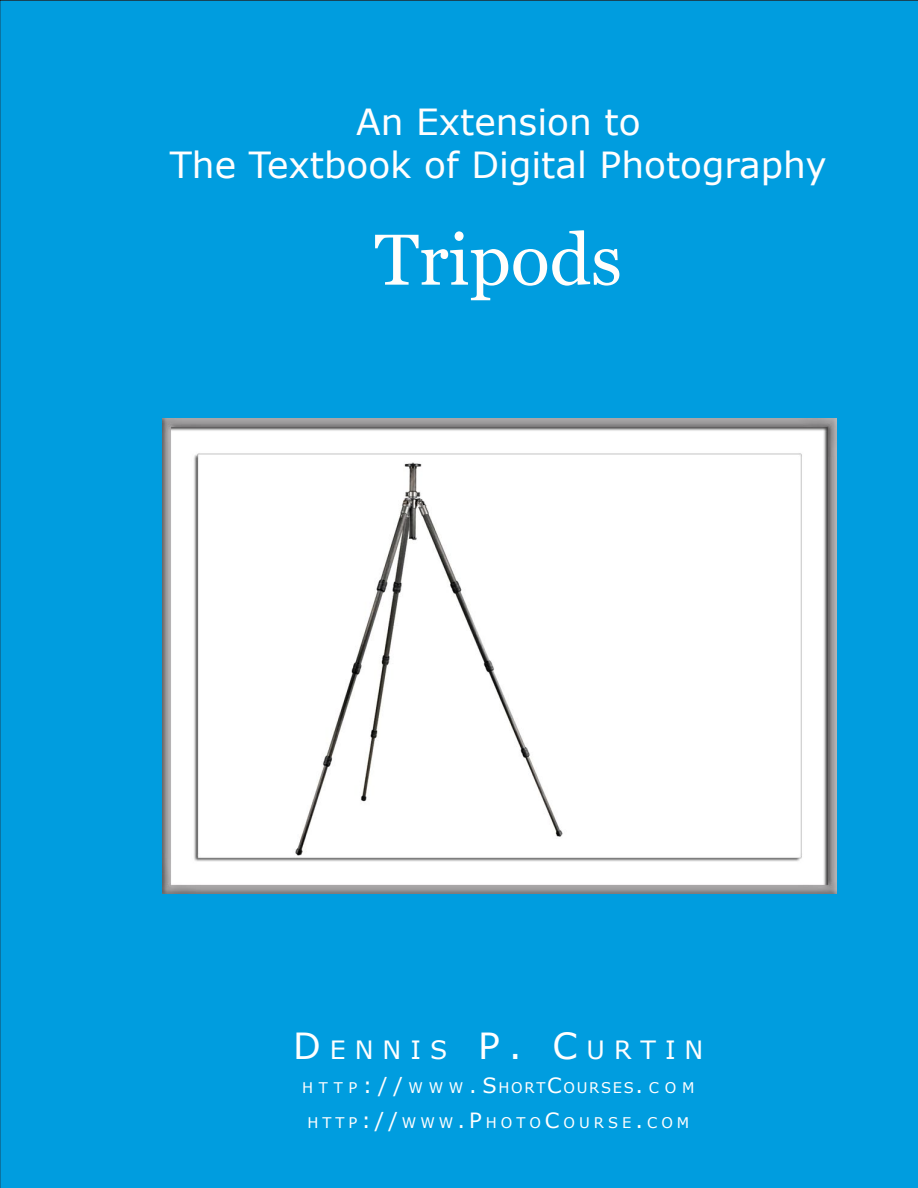
<style>
.page{position:relative;width:918px;height:1188px;background:#009ddf}
.page>*{position:absolute;margin:0;border:0;box-sizing:border-box;transform-origin:0 0}
.t1{font:72px "Georgia";color:#fffefc}
.t2{font:36px/43.2px "Verdana";color:#fffefe;text-align:center}
.t3{font:25.2px "Verdana";letter-spacing:.355em;color:#fff}
.t4{font:14.7px "Verdana";letter-spacing:.115em;color:#fff}
.t5{font:14.7px "Verdana";letter-spacing:.27em;color:#fff}
.s1{font-size:36px}
.s2{font-size:21px}
</style>
<div class="page">
<img style="left:162px;top:419px;width:675px;height:474px">
<svg style="left:830px;top:1125px;width:4px;height:11px"></svg>
<p class="t2" style="left:170px;top:101px;width:659px">AN EXTENSION TO<br>THE TEXTBOOK OF DIGITAL PHOTOGRAPHY</p>
<h1 class="t1" style="left:375px;top:219px;width:249px">Tripods</h1>
<p class="t3" style="left:293px;top:1034px;width:412px"><span class="s1">D</span>ENNIS <span class="s1">P. C</span>URTIN</p>
<p class="t4" style="left:302px;top:1079px;width:394px">H T T P <span class="s2">://</span> W W W <span class="s2">.S</span>HORT<span class="s2">C</span>OURSES<span class="s2">.</span> C O M</p>
<p class="t5" style="left:307px;top:1113px;width:383px">HTTP <span class="s2">://</span>WWW<span class="s2">.P</span>HOTO<span class="s2">C</span>OURSE<span class="s2">.</span>COM</p>
</div>
